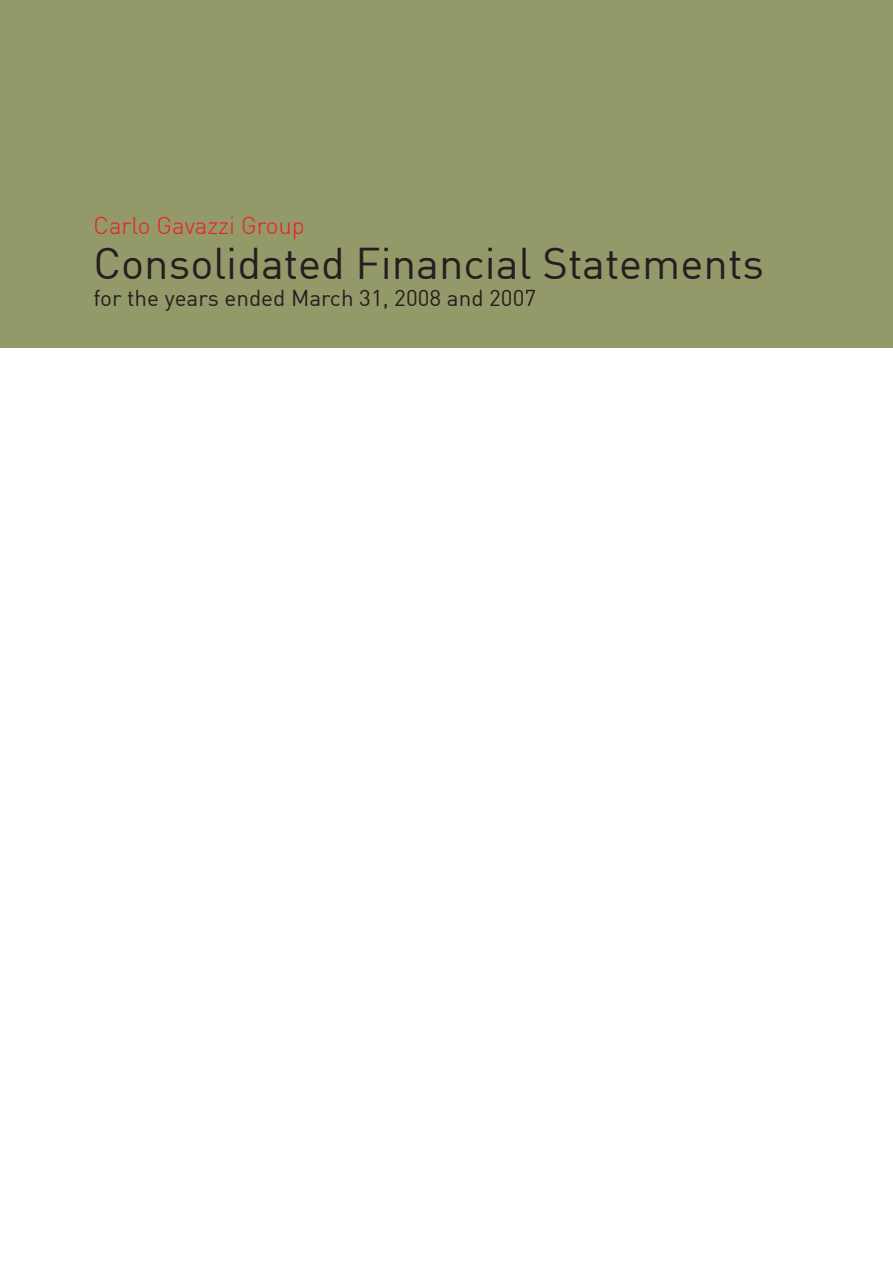
<style>
.page{position:relative;width:893px;height:1263px;background:#fff}
.page>*{position:absolute;margin:0;border:0;box-sizing:border-box;transform-origin:0 0}
.t1{font:43.5px "DIN";color:#231f20}
.t2{font:300 24px "DIN";color:#ee1d23}
.t3{font:22.5px "DIN";color:#231f20}
</style>
<div class="page">
<div style="left:0;top:0;width:893px;height:347px;background:#949969"></div>
<p class="t2" style="left:94px;top:211px;width:213px">Carlo Gavazzi Group</p>
<h1 class="t1" style="left:94px;top:236px;width:672px">Consolidated Financial Statements</h1>
<p class="t3" style="left:94px;top:284px;width:444px">for the years ended March 31, 2008 and 2007</p>
</div>
